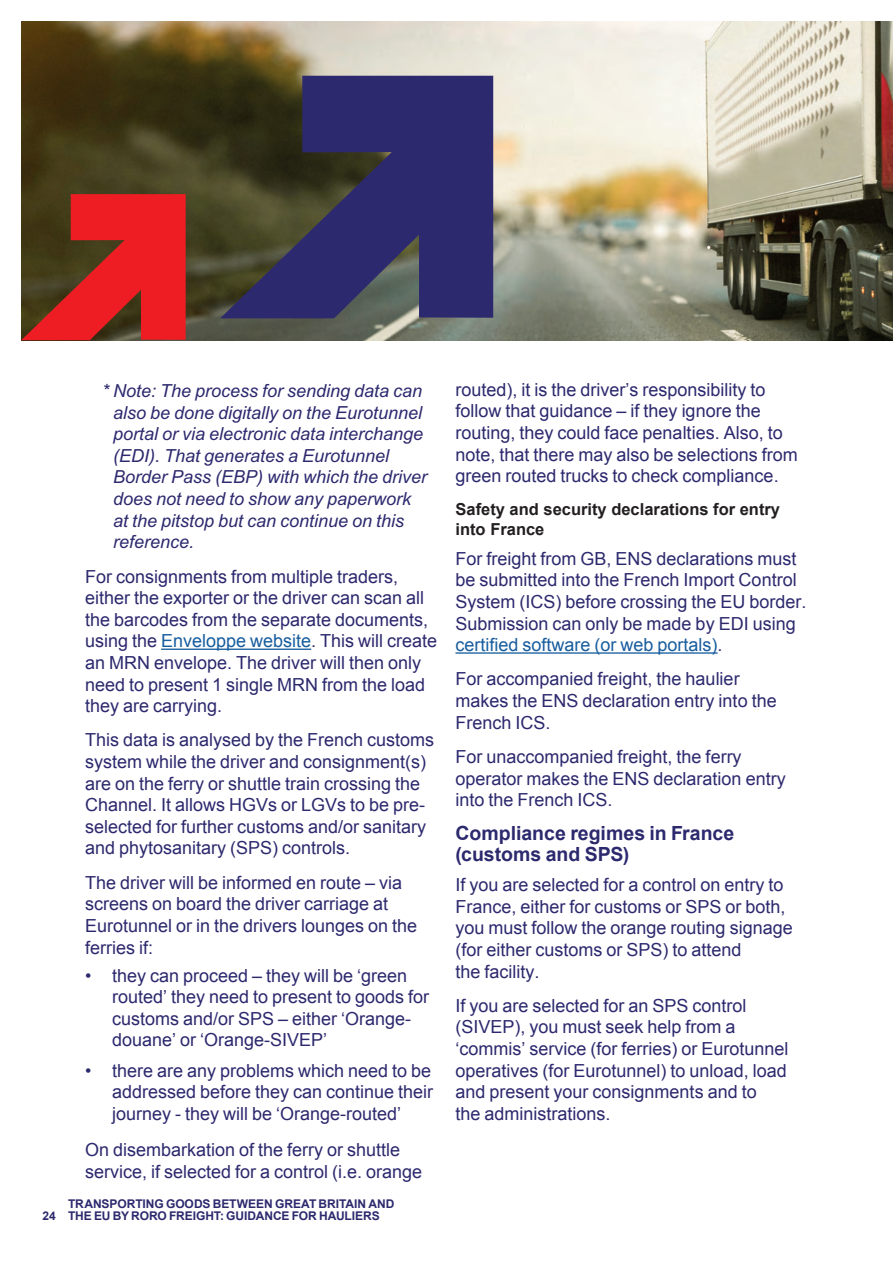
<style>
.page{position:relative;width:893px;height:1263px;background:#fff}
.page>*{position:absolute;margin:0;border:0;box-sizing:border-box;transform-origin:0 0}
._03_-_B_Heads{font:700 19.5px/21px "Arial";color:#2c296e}
._02_-_Main_TEXT_styl{font:18px/21.6px "Arial";color:#2c296e}
._08_-_Asterisked_Not{font:italic 18px/21.6px "M Arial";color:#2c296e}
._03_-_C_Heads{font:700 16.5px/19.8px "Arial";color:#231f20}
.t1{font:700 12px/12px "Arial";letter-spacing:-.005em;color:#2c296e}
.s1{color:#175d9e}
</style>
<div class="page">
<img style="left:21px;top:21px;width:872px;height:319px">
<svg style="left:21px;top:194px;width:165px;height:146px;background:#ae281f"></svg>
<svg style="left:220px;top:76px;width:273px;height:242px;background:#343254"></svg>
<hr style="left:161px;top:648px;width:150px;height:2px;background:#175d9e">
<hr style="left:455px;top:652px;width:263px;height:2px;background:#175d9e">
<p class="_08_-_Asterisked_Not" style="left:113px;top:380px;width:316px;text-indent:-11px">* Note: The process for sending data can also be done digitally on the Eurotunnel portal or via electronic data interchange (EDI). That generates a Eurotunnel Border Pass (EBP) with which the driver does not need to show any paperwork at the pitstop but can continue on this reference.</p>
<p class="_02_-_Main_TEXT_styl" style="left:85px;top:566px;width:354px">For consignments from multiple traders, either the exporter or the driver can scan all the barcodes from the separate documents, using the <span class="s1">Enveloppe website</span>. This will create an MRN envelope. The driver will then only need to present 1 single MRN from the load they are carrying.</p>
<p class="_02_-_Main_TEXT_styl" style="left:85px;top:729px;width:351px">This data is analysed by the French customs system while the driver and consignment(s) are on the ferry or shuttle train crossing the Channel. It allows HGVs or LGVs to be pre&shy;selected for further customs and/or sanitary and phytosanitary (SPS) controls.</p>
<p class="_02_-_Main_TEXT_styl" style="left:85px;top:872px;width:334px">The driver will be informed en route – via screens on board the driver carriage at Eurotunnel or in the drivers lounges on the ferries if:</p>
<p class="_02_-_Main_TEXT_styl" style="left:112px;top:965px;width:319px;text-indent:-27px">• they can proceed – they will be ‘green routed’ they need to present to goods for customs and/or SPS – either ‘Orange&shy;douane’ or ‘Orange-SIVEP’</p>
<p class="_02_-_Main_TEXT_styl" style="left:112px;top:1059px;width:323px;text-align:justify;text-indent:-27px">• there are any problems which need to be addressed before they can continue their journey - they will be ‘Orange-routed’</p>
<p class="_02_-_Main_TEXT_styl" style="left:85px;top:1139px;width:339px">On disembarkation of the ferry or shuttle service, if selected for a control (i.e. orange</p>
<p class="t1" style="left:43px;top:1199px;width:353px;text-indent:26px">TRANSPORTING GOODS BETWEEN GREAT BRITAIN AND<br>24 THE EU BY RORO FREIGHT: GUIDANCE FOR HAULIERS</p>
<p class="_02_-_Main_TEXT_styl" style="left:455px;top:379px;width:344px">routed), it is the driver’s responsibility to follow that guidance – if they ignore the routing, they could face penalties. Also, to note, that there may also be selections from green routed trucks to check compliance.</p>
<p class="_03_-_C_Heads" style="left:455px;top:500px;width:326px">Safety and security declarations for entry into France</p>
<p class="_02_-_Main_TEXT_styl" style="left:455px;top:548px;width:353px">For freight from GB, ENS declarations must be submitted into the French Import Control System (ICS) before crossing the EU border.<br>Submission can only be made by EDI using <span class="s1">certified software (or web portals)</span>.</p>
<p class="_02_-_Main_TEXT_styl" style="left:455px;top:668px;width:323px">For accompanied freight, the haulier makes the ENS declaration entry into the<br>French ICS.</p>
<p class="_02_-_Main_TEXT_styl" style="left:455px;top:746px;width:332px">For unaccompanied freight, the ferry operator makes the ENS declaration entry into the French ICS.</p>
<p class="_03_-_B_Heads" style="left:455px;top:823px;width:280px">Compliance regimes in France (customs and SPS)</p>
<p class="_02_-_Main_TEXT_styl" style="left:455px;top:874px;width:339px">If you are selected for a control on entry to France, either for customs or SPS or both, you must follow the orange routing signage (for either customs or SPS) to attend<br>the facility.</p>
<p class="_02_-_Main_TEXT_styl" style="left:455px;top:995px;width:335px">If you are selected for an SPS control (SIVEP), you must seek help from a ‘commis’ service (for ferries) or Eurotunnel operatives (for Eurotunnel) to unload, load and present your consignments and to<br>the administrations.</p>
</div>
